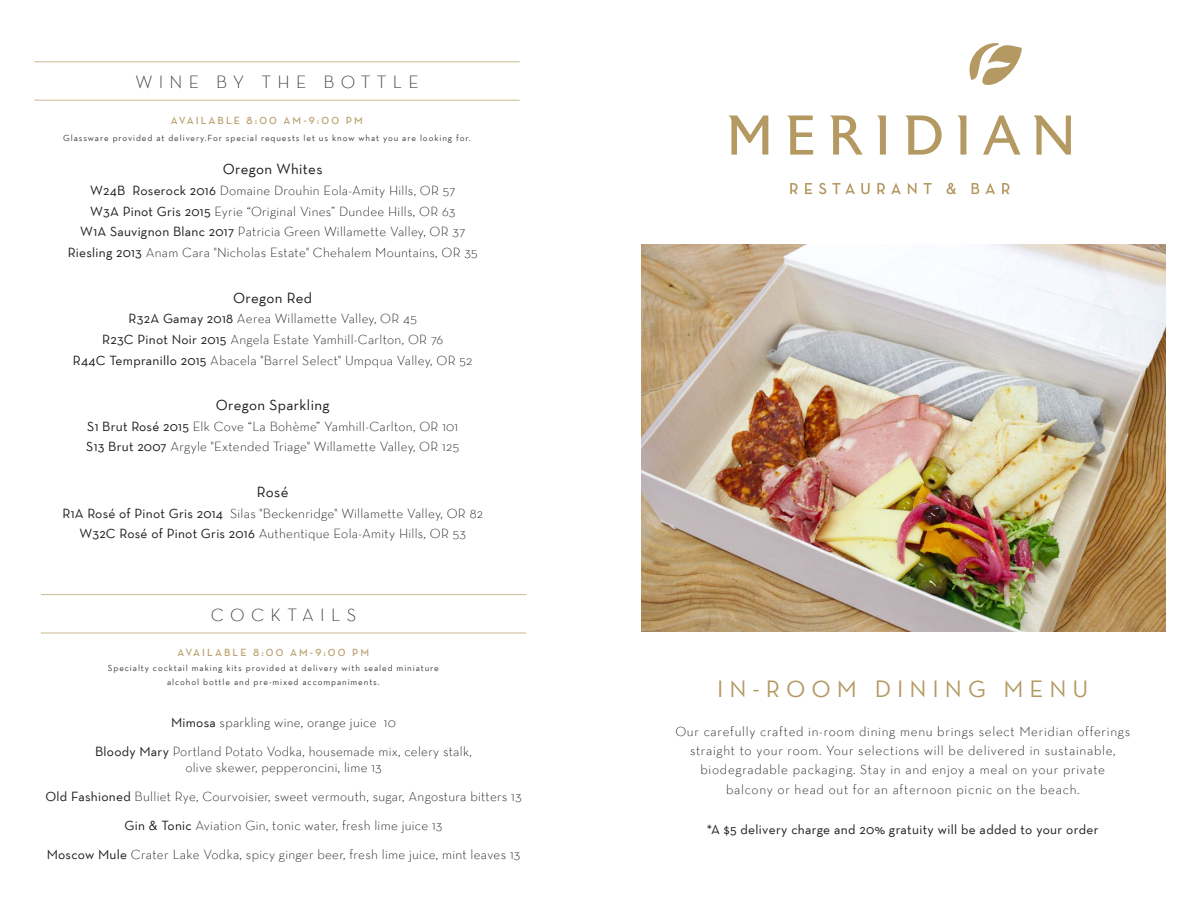
<style>
.page{position:relative;width:1188px;height:918px;background:#fff}
.page>*{position:absolute;margin:0;border:0;box-sizing:border-box;transform-origin:0 0}
.t1{font:24px "Neutraface Text TT";letter-spacing:.25em;color:#b49962}
.t2{font:300 18px "Neutraface Text TT";letter-spacing:.35em;color:#333}
.t3{font:15px "Neutraface Text TT";letter-spacing:.02em;color:#1a1a1a}
.t4{font:300 13.5px/20.7px "Neutraface Text TT";letter-spacing:.02em;color:#1a1a1a;text-align:center}
.t5{font:300 13.5px/19.5px "Neutraface Text TT";letter-spacing:.05em;color:#1a1a1a;text-align:center}
.t6{font:13.5px "Neutraface Text TT";letter-spacing:.025em;color:#1a1a1a}
.t7{font:600 10.5px "Neutraface Text TT";letter-spacing:.2em;color:#bba372}
.t8{font:9px/14.4px "Neutraface Text TT";letter-spacing:.1em;color:#414042;text-align:center}
.s1{font-weight:400}
</style>
<div class="page">
<svg style="left:729px;top:116px;width:39px;height:39px"></svg>
<svg style="left:788px;top:116px;width:25px;height:39px"></svg>
<svg style="left:830px;top:116px;width:33px;height:39px"></svg>
<svg style="left:877px;top:116px;width:9px;height:39px"></svg>
<svg style="left:906px;top:116px;width:36px;height:39px"></svg>
<svg style="left:958px;top:116px;width:8px;height:39px"></svg>
<svg style="left:983px;top:116px;width:37px;height:39px"></svg>
<svg style="left:1034px;top:116px;width:37px;height:39px"></svg>
<svg style="left:790px;top:183px;width:8px;height:11px"></svg>
<svg style="left:805px;top:183px;width:7px;height:11px"></svg>
<svg style="left:819px;top:183px;width:7px;height:11px"></svg>
<svg style="left:832px;top:183px;width:23px;height:11px"></svg>
<svg style="left:861px;top:183px;width:9px;height:11px"></svg>
<svg style="left:877px;top:183px;width:8px;height:11px"></svg>
<svg style="left:891px;top:183px;width:10px;height:11px"></svg>
<svg style="left:908px;top:183px;width:8px;height:11px"></svg>
<svg style="left:924px;top:183px;width:8px;height:11px"></svg>
<svg style="left:947px;top:183px;width:9px;height:11px"></svg>
<svg style="left:972px;top:183px;width:7px;height:11px"></svg>
<svg style="left:985px;top:183px;width:10px;height:11px"></svg>
<svg style="left:1002px;top:183px;width:7px;height:11px"></svg>
<svg style="left:969px;top:43px;width:53px;height:42px"></svg>
<hr style="left:34px;top:61px;width:486px;height:1px;background:#b49962">
<hr style="left:34px;top:100px;width:486px;height:1px;background:#b49962">
<img style="left:642px;top:244px;width:524px;height:388px">
<hr style="left:41px;top:594px;width:485px;height:1px;background:#b49962">
<hr style="left:41px;top:632px;width:485px;height:2px;background:#b49962">
<h2 class="t2" style="left:135px;top:71px;width:285px">WINE BY THE BOTTLE</h2>
<p class="t7" style="left:171px;top:114px;width:193px">AVAILABLE 8:00 AM-9:00 PM</p>
<p class="t8" style="left:63px;top:131px;width:409px">Glassware provided at delivery.For special requests let us know what you are looking for.</p>
<p class="t3" style="left:223px;top:160px;width:101px">Oregon Whites</p>
<p class="t4" style="left:68px;top:180px;width:411px"><span class="s1">W24B Roserock 2016</span> Domaine Drouhin Eola-Amity Hills, OR 57<br><span class="s1">W3A Pinot Gris 2015</span> Eyrie “Original Vines” Dundee Hills, OR 63<br><span class="s1">W1A Sauvignon Blanc 2017</span> Patricia Green Willamette Valley, OR 37<br><span class="s1">Riesling 2013</span> Anam Cara "Nicholas Estate" Chehalem Mountains, OR 35</p>
<p class="t3" style="left:233px;top:288px;width:80px">Oregon Red</p>
<p class="t4" style="left:73px;top:308px;width:401px"><span class="s1">R32A Gamay 2018</span> Aerea Willamette Valley, OR 45<br><span class="s1">R23C Pinot Noir 2015</span> Angela Estate Yamhill-Carlton, OR 76<br><span class="s1">R44C Tempranillo 2015</span> Abacela "Barrel Select" Umpqua Valley, OR 52</p>
<p class="t3" style="left:216px;top:396px;width:115px">Oregon Sparkling</p>
<p class="t4" style="left:86px;top:416px;width:374px;text-align:left"><span class="s1">S1 Brut Rosé 2015</span> Elk Cove “La Bohème” Yamhill-Carlton, OR 101<br><span class="s1">S13 Brut 2007</span> Argyle "Extended Triage" Willamette Valley, OR 125</p>
<p class="t3" style="left:257px;top:482px;width:33px">Rosé</p>
<p class="t4" style="left:62px;top:502px;width:422px"><span class="s1">R1A Rosé of Pinot Gris 2014</span> Silas "Beckenridge" Willamette Valley, OR 82<br><span class="s1">W32C Rosé of Pinot Gris 2016</span> Authentique Eola-Amity Hills, OR 53</p>
<h2 class="t2" style="left:211px;top:603px;width:147px">COCKTAILS</h2>
<p class="t7" style="left:177px;top:646px;width:193px">AVAILABLE 8:00 AM-9:00 PM</p>
<p class="t8" style="left:108px;top:661px;width:333px">Specialty cocktail making kits provided at delivery with sealed miniature alcohol bottle and pre-mixed accompaniments.</p>
<p class="t4" style="left:95px;top:707px;width:378px;line-height:29.2px"><span class="s1">Mimosa</span> sparkling wine, orange juice 10<br><span class="s1">Bloody Mary</span> Portland Potato Vodka, housemade mix, celery stalk,</p>
<p class="t4" style="left:45px;top:752px;width:478px;line-height:29.2px">olive skewer, pepperoncini, lime 13<br><span class="s1">Old Fashioned</span> Bulliet Rye, Courvoisier, sweet vermouth, sugar, Angostura bitters 13<br><span class="s1">Gin &amp; Tonic</span> Aviation Gin, tonic water, fresh lime juice 13<br><span class="s1">Moscow Mule</span> Crater Lake Vodka, spicy ginger beer, fresh lime juice, mint leaves 13</p>
<h1 class="t1" style="left:717px;top:673px;width:373px">IN-ROOM DINING MENU</h1>
<p class="t5" style="left:675px;top:721px;width:456px">Our carefully crafted in-room dining menu brings select Meridian offerings straight to your room. Your selections will be delivered in sustainable, biodegradable packaging. Stay in and enjoy a meal on your private balcony or head out for an afternoon picnic on the beach.</p>
<p class="t6" style="left:707px;top:821px;width:393px">*A $5 delivery charge and 20% gratuity will be added to your order</p>
</div>
